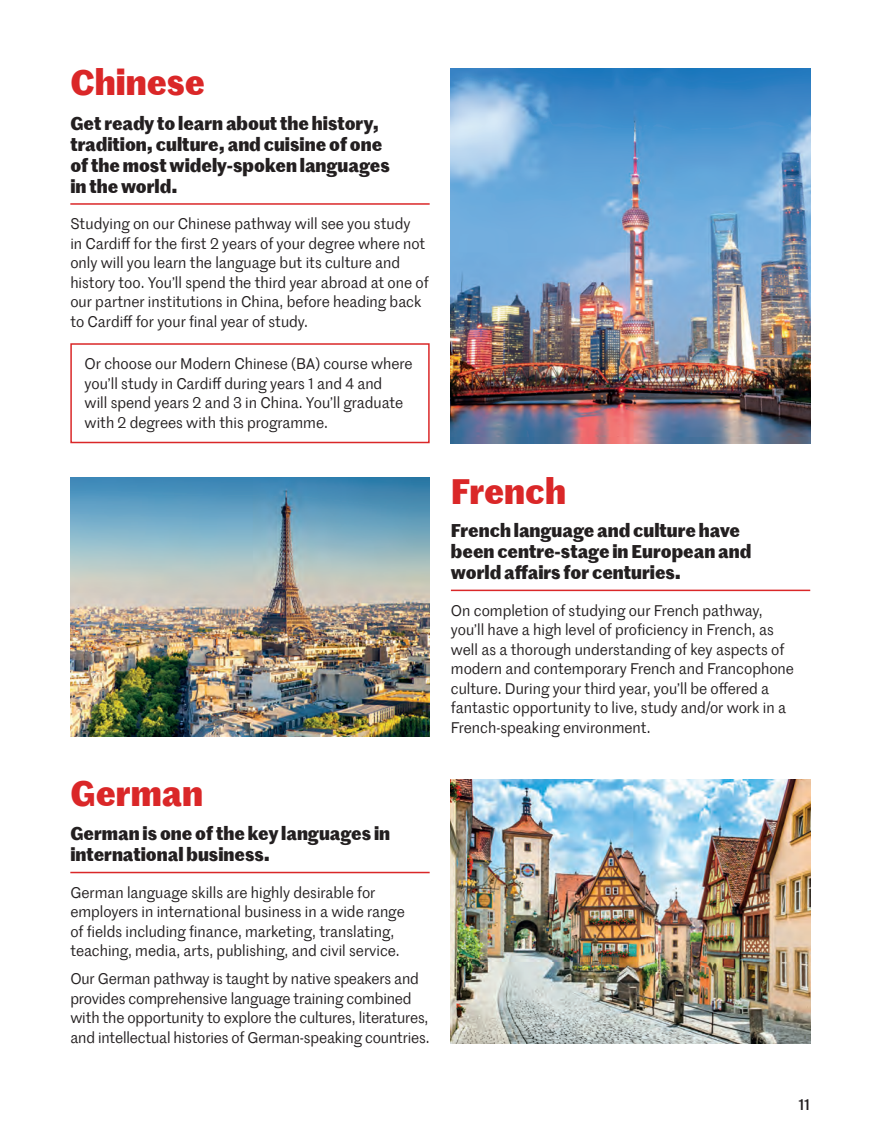
<style>
.page{position:relative;width:883px;height:1136px;background:#fff}
.page>*{position:absolute;margin:0;border:0;box-sizing:border-box;transform-origin:0 0}
.t1{font:700 34.5px "Marr Sans TT";color:#da2728}
.t2{font:700 18px/21px "Marr Sans TT";color:#231f20}
.t3{font:15px/19.5px "Marr Sans TT";color:#231f20}
.t4{font:500 15px "Marr Sans";color:#231f20}
</style>
<div class="page">
<hr style="left:70px;top:203px;width:360px;height:2px;background:#da2728">
<img style="left:451px;top:69px;width:359px;height:374px">
<div style="left:70px;top:343px;width:360px;height:100px;border:2px solid #da2728"></div>
<hr style="left:451px;top:589px;width:359px;height:2px;background:#da2728">
<img style="left:70px;top:477px;width:360px;height:259px">
<hr style="left:70px;top:871px;width:360px;height:2px;background:#da2728">
<img style="left:451px;top:779px;width:359px;height:263px">
<h1 class="t1" style="left:70px;top:56px;width:136px">Chinese</h1>
<p class="t2" style="left:70px;top:111px;width:321px">Get ready to learn about the history, tradition, culture, and cuisine of one of the most widely-spoken languages in the world.</p>
<p class="t3" style="left:70px;top:213px;width:360px">Studying on our Chinese pathway will see you study<br>in Cardiff for the first 2 years of your degree where not only will you learn the language but its culture and history too. You’ll spend the third year abroad at one of our partner institutions in China, before heading back to Cardiff for your final year of study.</p>
<p class="t3" style="left:85px;top:353px;width:330px">Or choose our Modern Chinese (BA) course where you’ll study in Cardiff during years 1 and 4 and<br>will spend years 2 and 3 in China. You’ll graduate with 2 degrees with this programme.</p>
<h1 class="t1" style="left:70px;top:766px;width:134px">German</h1>
<p class="t2" style="left:70px;top:821px;width:321px">German is one of the key languages in international business.</p>
<p class="t3" style="left:70px;top:881px;width:336px">German language skills are highly desirable for employers in international business in a wide range of fields including finance, marketing, translating, teaching, media, arts, publishing, and civil service.</p>
<p class="t3" style="left:70px;top:968px;width:361px">Our German pathway is taught by native speakers and provides comprehensive language training combined with the opportunity to explore the cultures, literatures, and intellectual histories of German-speaking countries.</p>
<h1 class="t1" style="left:451px;top:464px;width:117px">French</h1>
<p class="t2" style="left:451px;top:518px;width:302px">French language and culture have been centre-stage in European and world affairs for centuries.</p>
<p class="t3" style="left:451px;top:599px;width:345px">On completion of studying our French pathway, you’ll have a high level of proficiency in French, as well as a thorough understanding of key aspects of modern and contemporary French and Francophone culture. During your third year, you’ll be offered a fantastic opportunity to live, study and/or work in a French-speaking environment.</p>
<p class="t4" style="left:798px;top:1093px;width:13px">11</p>
</div>
